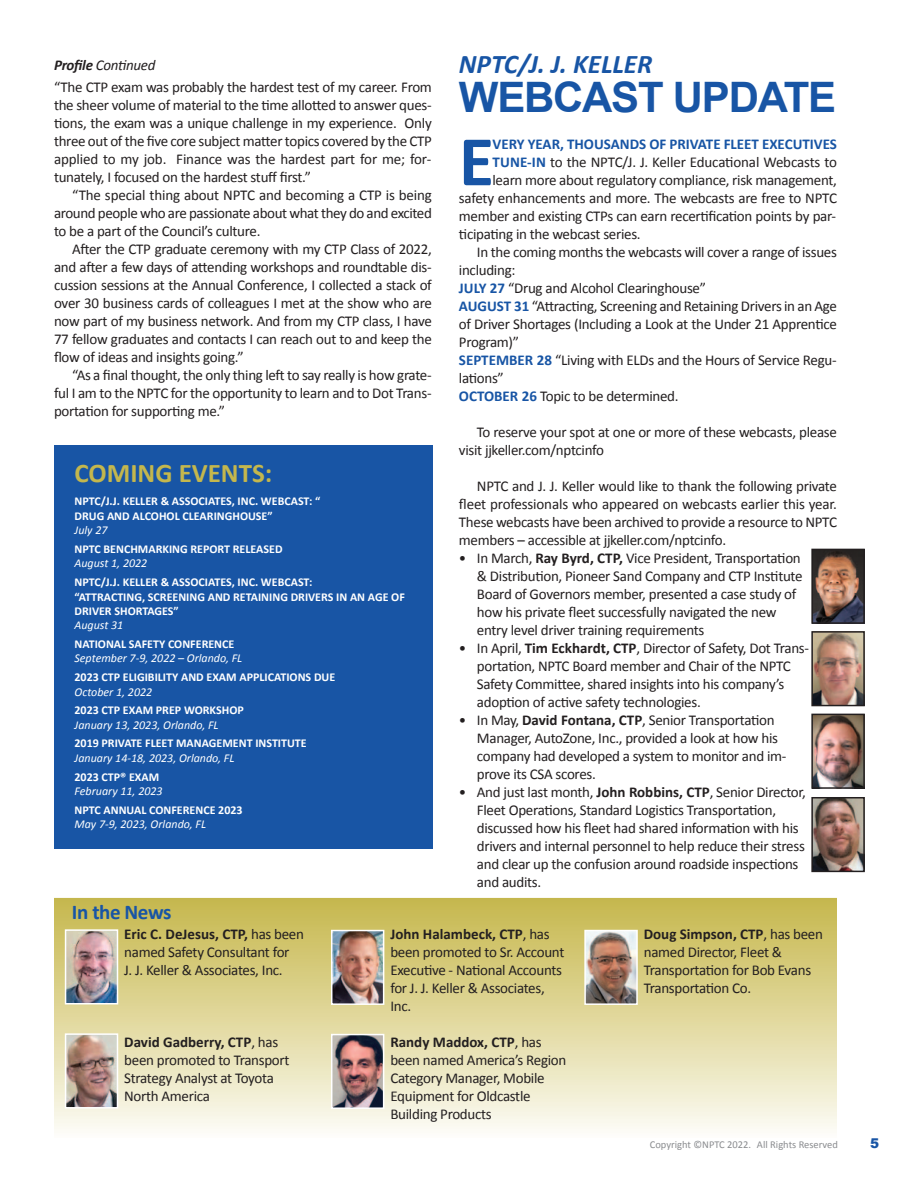
<style>
.page{position:relative;width:918px;height:1188px;background:#fff}
.page>*{position:absolute;margin:0;border:0;box-sizing:border-box;transform-origin:0 0}
.t1{font:700 72px "Calibri";color:#1855a5}
.t2{font:700 42px "Arial";letter-spacing:-.03em;color:#1855a5}
.t3{font:italic 700 27px "Calibri";color:#1855a5}
.t4{font:700 27px "Calibri";color:#c4b74d}
.t5{font:700 21px "Calibri";letter-spacing:-.02em;color:#1855a5}
.t6{font:15px/18px "Calibri";letter-spacing:-.02em;color:#231f20}
.t7{font:700 15px "Calibri";color:#1855a5}
.t8{font:italic 15px "Calibri";letter-spacing:-.02em;color:#231f20}
.t9{font:900 13.5px "Arial";color:#1855a5}
.t10{font:700 12px/14.4px "Calibri";color:#fff}
.t11{font:italic 12px "Calibri";color:#fff}
.t12{font:10.5px "Calibri";color:#8a8c8f}
.s1{font-weight:700}
.s2{font-weight:700;color:#1855a5}
</style>
<div class="page">
<div style="left:54px;top:898px;width:783px;height:240px;background:linear-gradient(to bottom,#c6b64a,#fcfbf4)"></div>
<img style="left:68px;top:932px;width:47px;height:70px">
<div style="left:65px;top:929px;width:53px;height:76px;border:2px solid #fff"></div>
<img style="left:334px;top:933px;width:47px;height:69px">
<div style="left:331px;top:930px;width:53px;height:75px;border:2px solid #fff"></div>
<img style="left:587px;top:933px;width:48px;height:69px">
<div style="left:584px;top:930px;width:54px;height:75px;border:2px solid #fff"></div>
<img style="left:814px;top:552px;width:48px;height:69px">
<div style="left:811px;top:549px;width:54px;height:75px;border:2px solid #231f20"></div>
<img style="left:814px;top:634px;width:48px;height:69px">
<div style="left:811px;top:631px;width:54px;height:75px;border:2px solid #231f20"></div>
<img style="left:814px;top:717px;width:48px;height:69px">
<div style="left:811px;top:714px;width:54px;height:75px;border:2px solid #231f20"></div>
<img style="left:814px;top:800px;width:48px;height:69px">
<div style="left:811px;top:797px;width:54px;height:75px;border:2px solid #231f20"></div>
<img style="left:68px;top:1036px;width:47px;height:70px">
<div style="left:65px;top:1033px;width:53px;height:76px;border:2px solid #fff"></div>
<img style="left:334px;top:1037px;width:47px;height:69px">
<div style="left:331px;top:1034px;width:53px;height:75px;border:2px solid #fff"></div>
<div style="left:54px;top:445px;width:378px;height:403px;background:#1855a5"></div>
<p class="t8" style="left:54px;top:59px;width:103px"><span class="s1">Profile</span> Continued</p>
<p class="t6" style="left:54px;top:80px;width:380px;text-align:justify">“The CTP exam was probably the hardest test of my career. From the sheer volume of material to the time allotted to answer ques‐ tions, the exam was a unique challenge in my experience. Only three out of the five core subject matter topics covered by the CTP applied to my job. Finance was the hardest part for me; for‐ tunately, I focused on the hardest stuff first.”</p>
<p class="t6" style="left:54px;top:188px;width:379px;text-align:justify;text-indent:18px">“The special thing about NPTC and becoming a CTP is being around people who are passionate about what they do and excited to be a part of the Council’s culture.</p>
<p class="t6" style="left:54px;top:242px;width:379px;text-align:justify;text-indent:18px">After the CTP graduate ceremony with my CTP Class of 2022, and after a few days of attending workshops and roundtable dis‐ cussion sessions at the Annual Conference, I collected a stack of over 30 business cards of colleagues I met at the show who are now part of my business network. And from my CTP class, I have 77 fellow graduates and contacts I can reach out to and keep the flow of ideas and insights going.”</p>
<p class="t6" style="left:54px;top:368px;width:379px;text-align:justify;text-indent:18px">“As a final thought, the only thing left to say really is how grate‐ ful I am to the NPTC for the opportunity to learn and to Dot Trans‐ portation for supporting me.”</p>
<p class="t4" style="left:75px;top:462px;width:199px">COMING EVENTS:</p>
<p class="t10" style="left:75px;top:495px;width:247px">NPTC/J.J. KELLER &amp; ASSOCIATES, INC. WEBCAST: “<br>DRUG AND ALCOHOL CLEARINGHOUSE”</p>
<p class="t11" style="left:75px;top:525px;width:34px">July 27</p>
<p class="t10" style="left:75px;top:543px;width:210px">NPTC BENCHMARKING REPORT RELEASED</p>
<p class="t11" style="left:75px;top:558px;width:74px">August 1, 2022</p>
<p class="t10" style="left:75px;top:576px;width:332px">NPTC/J.J. KELLER &amp; ASSOCIATES, INC. WEBCAST:<br>“ATTRACTING, SCREENING AND RETAINING DRIVERS IN AN AGE OF<br>DRIVER SHORTAGES”</p>
<p class="t11" style="left:75px;top:620px;width:50px">August 31</p>
<p class="t10" style="left:75px;top:638px;width:161px">NATIONAL SAFETY CONFERENCE</p>
<p class="t11" style="left:75px;top:653px;width:169px">September 7‐9, 2022 – Orlando, FL</p>
<p class="t10" style="left:75px;top:671px;width:262px">2023 CTP ELIGIBILITY AND EXAM APPLICATIONS DUE</p>
<p class="t11" style="left:75px;top:687px;width:79px">October 1, 2022</p>
<p class="t10" style="left:75px;top:704px;width:171px">2023 CTP EXAM PREP WORKSHOP</p>
<p class="t11" style="left:75px;top:720px;width:146px">January 13, 2023, Orlando, FL</p>
<p class="t10" style="left:75px;top:737px;width:234px">2019 PRIVATE FLEET MANAGEMENT INSTITUTE</p>
<p class="t11" style="left:75px;top:753px;width:161px">January 14‐18, 2023, Orlando, FL</p>
<p class="t10" style="left:75px;top:770px;width:86px">2023 CTP® EXAM</p>
<p class="t11" style="left:75px;top:786px;width:90px">February 11, 2023</p>
<p class="t10" style="left:75px;top:803px;width:170px">NPTC ANNUAL CONFERENCE 2023</p>
<p class="t11" style="left:75px;top:819px;width:133px">May 7‐9, 2023, Orlando, FL</p>
<p class="t5" style="left:72px;top:903px;width:101px">In the News</p>
<p class="t3" style="left:459px;top:52px;width:195px">NPTC/J. J. KELLER</p>
<p class="t2" style="left:459px;top:74px;width:379px">WEBCAST UPDATE</p>
<p class="t1" style="left:459px;top:131px;width:37px">E</p>
<p class="t7" style="left:493px;top:138px;width:346px">VERY YEAR, THOUSANDS OF PRIVATE FLEET EXECUTIVES</p>
<p class="t6" style="left:493px;top:154px;width:346px"><span class="s2">TUNE‐IN</span> to the NPTC/J. J. Keller Educational Webcasts to</p>
<p class="t6" style="left:493px;top:172px;width:346px">learn more about reg ulatory compliance, risk management,</p>
<p class="t6" style="left:459px;top:190px;width:380px">safety enhancements and more. The webcasts are free to NPTC</p>
<p class="t6" style="left:459px;top:208px;width:379px">member and exist ing CTPs can earn recertification points by par‐</p>
<p class="t6" style="left:459px;top:226px;width:183px">ticipating in the webcast series.</p>
<p class="t6" style="left:459px;top:244px;width:380px;text-indent:18px">In the coming months the webcasts will cover a range of issues including:</p>
<p class="t6" style="left:459px;top:280px;width:249px"><span class="s2">JULY 27</span> “Drug and Alcohol Clearinghouse”</p>
<p class="t6" style="left:459px;top:299px;width:380px;text-align:justify"><span class="s2">AUGUST 31</span> “Attracting, Screening and Retaining Drivers in an Age of Driver Shortages (Including a Look at the Under 21 Apprentice Program)”</p>
<p class="t6" style="left:459px;top:353px;width:379px"><span class="s2">SEPTEMBER 28</span> “Living with ELDs and the Hours of Service Regu‐ lations”</p>
<p class="t6" style="left:459px;top:389px;width:221px"><span class="s2">OCTOBER 26</span> Topic to be determined.</p>
<p class="t6" style="left:459px;top:425px;width:380px;text-indent:18px">To reserve your spot at one or more of these webcasts, please visit jjkeller.com/nptcinfo</p>
<p class="t6" style="left:459px;top:479px;width:380px;text-align:justify;text-indent:18px">NPTC and J. J. Keller would like to thank the following private fleet professionals who appeared on webcasts earlier this year.<br>These webcasts have been archived to provide a resource to NPTC members – accessible at jjkeller.com/nptcinfo.</p>
<p class="t6" style="left:477px;top:550px;width:327px;text-indent:-18px">• In March, <span class="s1">Ray Byrd, CTP,</span> Vice President, Transportation &amp; Distribution, Pioneer Sand Company and CTP Institute Board of Governors member, presented a case study of how his private fleet successfully navigated the new entry level driver training requirements</p>
<p class="t6" style="left:477px;top:640px;width:334px;text-indent:-18px">• In April, <span class="s1">Tim Eckhardt, CTP</span>, Director of Safety, Dot Trans‐ portation, NPTC Board member and Chair of the NPTC Safety Committee, shared insights into his company’s adoption of active safety technologies.</p>
<p class="t6" style="left:477px;top:713px;width:311px;text-indent:-18px">• In May, <span class="s1">David Fontana, CTP</span>, Senior Transportation Manager, AutoZone, Inc., provided a look at how his company had developed a system to monitor and im‐ prove its CSA scores.</p>
<p class="t6" style="left:477px;top:785px;width:331px;text-indent:-18px">• And just last month, <span class="s1">John Robbins, CTP</span>, Senior Director, Fleet Operations, Standard Logistics Transportation, discussed how his fleet had shared information with his drivers and internal personnel to help reduce their stress and clear up the confusion around roadside inspections and audits.</p>
<p class="t6" style="left:124px;top:926px;width:181px"><span class="s1">Eric C. DeJesus, CTP,</span> has been named Safety Consultant for<br>J. J. Keller &amp; Associates, Inc.</p>
<p class="t6" style="left:124px;top:1034px;width:167px"><span class="s1">David Gadberry, CTP</span>, has been promoted to Transport<br>Strategy Analyst at Toyota<br>North America</p>
<p class="t6" style="left:390px;top:926px;width:175px"><span class="s1">John Halambeck, CTP</span>, has been promoted to Sr. Account<br>Executive ‐ National Accounts for J. J. Keller &amp; Associates,<br>Inc.</p>
<p class="t6" style="left:390px;top:1034px;width:177px"><span class="s1">Randy Maddox, CTP</span>, has been named America’s Region<br>Category Manager, Mobile<br>Equipment for Oldcastle<br>Building Products</p>
<p class="t6" style="left:644px;top:926px;width:181px"><span class="s1">Doug Simpson, CTP</span>, has been named Director, Fleet &amp;<br>Transportation for Bob Evans<br>Transportation Co.</p>
<p class="t12" style="left:650px;top:1140px;width:190px">Copyright ©NPTC 2022. All Rights Reserved</p>
<p class="t9" style="left:870px;top:1133px;width:11px">5</p>
</div>
